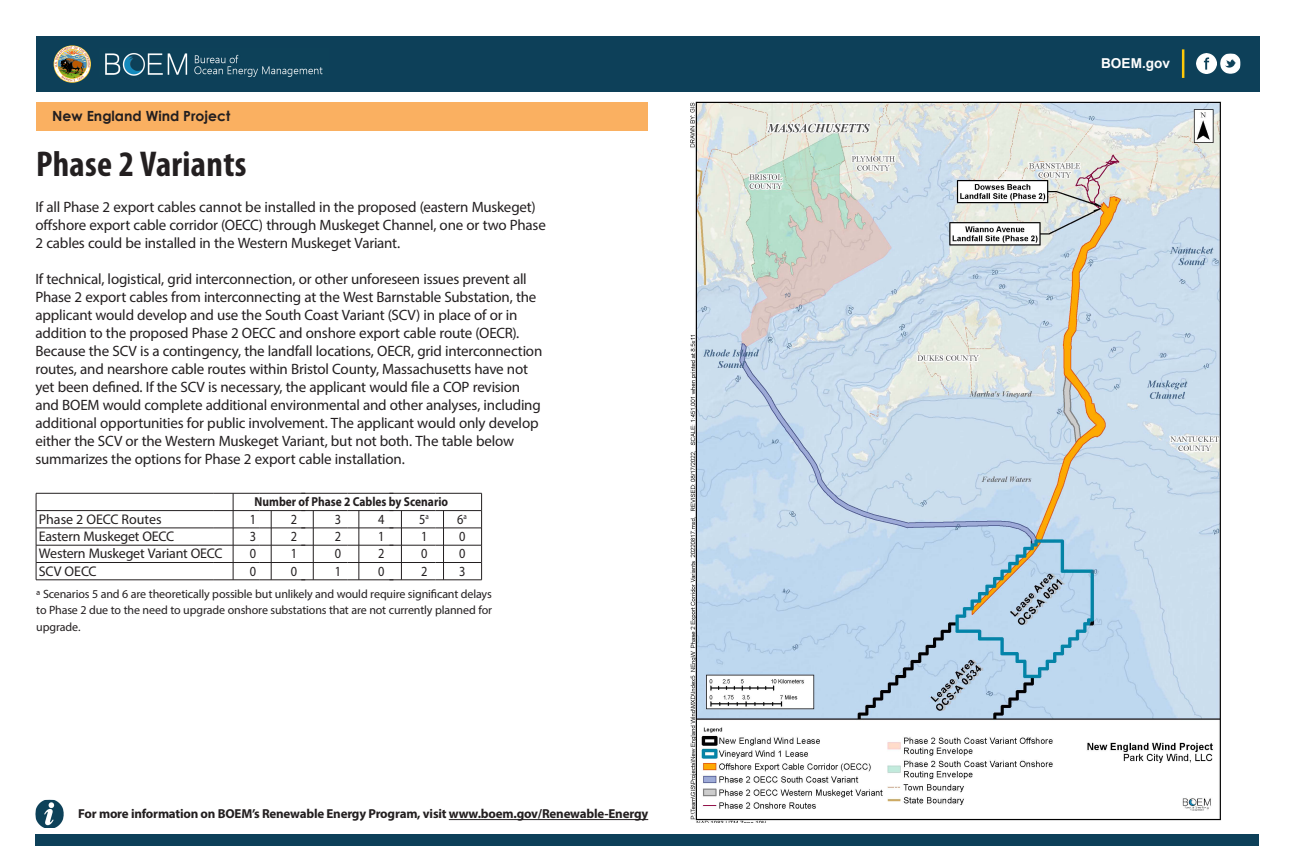
<style>
.page{position:relative;width:1296px;height:864px;background:#fff}
.page>*{position:absolute;margin:0;border:0;box-sizing:border-box;transform-origin:0 0}
.t1{font:700 condensed 36px "Myriad Pro";letter-spacing:.01em;color:#231f20}
.t2{font:15px/18px "Myriad Pro";letter-spacing:-.01em;color:#231f20}
._30PT{font:14px "Myriad Pro";letter-spacing:-.015em;color:#231f20}
._30PT-2{font:14px "Myriad Pro";letter-spacing:-.015em;color:#231f20;scale:.88 1}
.t3{font:700 14px "Century Gothic";color:#231f20}
.t4{font:700 13.65px "Arial";color:#fff}
.t5{font:700 13px "Myriad Pro";letter-spacing:-.015em;color:#231f20}
.t6{font:700 13px "Myriad Pro";letter-spacing:-.015em;color:#231f20;scale:.88 1}
.t7{font:12px/16.5px "Myriad Pro";letter-spacing:-.015em;color:#231f20;text-align:justify}
</style>
<div class="page">
<img style="left:690px;top:101px;width:531px;height:721px">
<hr style="left:36px;top:493px;width:177px;height:1px;background:#231f20">
<hr style="left:213px;top:493px;width:46px;height:1px;background:#231f20">
<hr style="left:259px;top:493px;width:46px;height:1px;background:#231f20">
<hr style="left:301px;top:493px;width:46px;height:1px;background:#231f20">
<hr style="left:347px;top:493px;width:46px;height:1px;background:#231f20">
<hr style="left:389px;top:493px;width:47px;height:1px;background:#231f20">
<hr style="left:436px;top:493px;width:46px;height:1px;background:#231f20">
<hr style="left:36px;top:511px;width:177px;height:1px;background:#231f20">
<hr style="left:213px;top:511px;width:46px;height:1px;background:#231f20">
<hr style="left:259px;top:511px;width:46px;height:1px;background:#231f20">
<hr style="left:301px;top:511px;width:46px;height:1px;background:#231f20">
<hr style="left:347px;top:511px;width:46px;height:1px;background:#231f20">
<hr style="left:389px;top:511px;width:47px;height:1px;background:#231f20">
<hr style="left:436px;top:511px;width:46px;height:1px;background:#231f20">
<svg style="left:36px;top:493px;width:1px;height:87px"></svg>
<svg style="left:233px;top:493px;width:1px;height:87px"></svg>
<svg style="left:271px;top:511px;width:1px;height:69px"></svg>
<svg style="left:313px;top:511px;width:1px;height:69px"></svg>
<svg style="left:359px;top:511px;width:1px;height:69px"></svg>
<svg style="left:401px;top:511px;width:1px;height:69px"></svg>
<svg style="left:443px;top:512px;width:1px;height:68px"></svg>
<svg style="left:482px;top:493px;width:1px;height:87px"></svg>
<hr style="left:36px;top:528px;width:177px;height:1px;background:#231f20">
<hr style="left:213px;top:528px;width:46px;height:1px;background:#231f20">
<hr style="left:259px;top:528px;width:46px;height:1px;background:#231f20">
<hr style="left:301px;top:528px;width:46px;height:1px;background:#231f20">
<hr style="left:347px;top:528px;width:46px;height:1px;background:#231f20">
<hr style="left:389px;top:528px;width:47px;height:1px;background:#231f20">
<hr style="left:436px;top:528px;width:46px;height:1px;background:#231f20">
<hr style="left:36px;top:545px;width:177px;height:1px;background:#231f20">
<hr style="left:213px;top:545px;width:46px;height:1px;background:#231f20">
<hr style="left:259px;top:545px;width:46px;height:1px;background:#231f20">
<hr style="left:301px;top:545px;width:46px;height:1px;background:#231f20">
<hr style="left:347px;top:545px;width:46px;height:1px;background:#231f20">
<hr style="left:389px;top:545px;width:47px;height:1px;background:#231f20">
<hr style="left:436px;top:545px;width:46px;height:1px;background:#231f20">
<hr style="left:36px;top:562px;width:177px;height:1px;background:#231f20">
<hr style="left:213px;top:562px;width:46px;height:1px;background:#231f20">
<hr style="left:259px;top:562px;width:46px;height:1px;background:#231f20">
<hr style="left:301px;top:562px;width:46px;height:1px;background:#231f20">
<hr style="left:347px;top:562px;width:46px;height:1px;background:#231f20">
<hr style="left:389px;top:562px;width:47px;height:1px;background:#231f20">
<hr style="left:436px;top:562px;width:46px;height:1px;background:#231f20">
<hr style="left:36px;top:580px;width:177px;height:1px;background:#231f20">
<hr style="left:213px;top:580px;width:46px;height:1px;background:#231f20">
<hr style="left:259px;top:580px;width:46px;height:1px;background:#231f20">
<hr style="left:301px;top:580px;width:46px;height:1px;background:#231f20">
<hr style="left:347px;top:580px;width:46px;height:1px;background:#231f20">
<hr style="left:389px;top:580px;width:47px;height:1px;background:#231f20">
<hr style="left:436px;top:580px;width:46px;height:1px;background:#231f20">
<div style="left:36px;top:36px;width:1223px;height:55px;background:#0d4059"></div>
<img style="left:1197px;top:54px;width:20px;height:20px">
<img style="left:1220px;top:54px;width:20px;height:20px">
<hr style="left:1182px;top:49px;width:2px;height:29px;background:#ffc908">
<img style="left:105px;top:53px;width:218px;height:24px">
<svg style="left:54px;top:45px;width:37px;height:38px"></svg>
<svg style="left:55px;top:46px;width:35px;height:36px"></svg>
<div style="left:36px;top:102px;width:612px;height:28px;background:#fab061"></div>
<div style="left:35px;top:834px;width:1224px;height:12px;background:#0d4059"></div>
<img style="left:35px;top:800px;width:29px;height:28px">
<hr style="left:449px;top:819px;width:199px;height:1px;background:#231f20">
<p class="t3" style="left:52px;top:105px;width:180px">New England Wind Project</p>
<p class="t1" style="left:36px;top:141px;width:212px">Phase 2 Variants</p>
<p class="t2" style="left:35px;top:198px;width:512px">If all Phase 2 export cables cannot be installed in the proposed (eastern Muskeget) offshore export cable corridor (OECC) through Muskeget Channel, one or two Phase<br>2 cables could be installed in the Western Muskeget Variant.</p>
<p class="t2" style="left:35px;top:270px;width:508px">If technical, logistical, grid interconnection, or other unforeseen issues prevent all Phase 2 export cables from interconnecting at the West Barnstable Substation, the applicant would develop and use the South Coast Variant (SCV) in place of or in addition to the proposed Phase 2 OECC and onshore export cable route (OECR).<br>Because the SCV is a contingency, the landfall locations, OECR, grid interconnection routes, and nearshore cable routes within Bristol County, Massachusetts have not yet been defined. If the SCV is necessary, the applicant would file a COP revision and BOEM would complete additional environmental and other analyses, including additional opportunities for public involvement. The applicant would only develop either the SCV or the Western Muskeget Variant, but not both. The table below summarizes the options for Phase 2 export cable installation.</p>
<p class="t6" style="left:255px;top:493px;width:221px">Number of Phase 2 Cables by Scenario</p>
<p class="_30PT" style="left:39px;top:510px;width:124px">Phase 2 OECC Routes</p>
<p class="_30PT-2" style="left:250px;top:510px;width:9px">1</p>
<p class="_30PT-2" style="left:291px;top:510px;width:9px">2</p>
<p class="_30PT-2" style="left:335px;top:510px;width:9px">3</p>
<p class="_30PT-2" style="left:378px;top:510px;width:9px">4</p>
<p class="_30PT-2" style="left:419px;top:510px;width:13px">5<sup>a</sup></p>
<p class="_30PT-2" style="left:457px;top:510px;width:13px">6<sup>a</sup></p>
<p class="_30PT" style="left:39px;top:528px;width:137px">Eastern Muskeget OECC</p>
<p class="_30PT-2" style="left:250px;top:528px;width:9px">3</p>
<p class="_30PT-2" style="left:291px;top:528px;width:9px">2</p>
<p class="_30PT-2" style="left:335px;top:528px;width:9px">2</p>
<p class="_30PT-2" style="left:378px;top:528px;width:9px">1</p>
<p class="_30PT-2" style="left:421px;top:528px;width:9px">1</p>
<p class="_30PT-2" style="left:459px;top:528px;width:9px">0</p>
<p class="_30PT" style="left:39px;top:545px;width:185px">Western Muskeget Variant OECC</p>
<p class="_30PT-2" style="left:250px;top:545px;width:9px">0</p>
<p class="_30PT-2" style="left:291px;top:545px;width:9px">1</p>
<p class="_30PT-2" style="left:335px;top:545px;width:9px">0</p>
<p class="_30PT-2" style="left:378px;top:545px;width:9px">2</p>
<p class="_30PT-2" style="left:421px;top:545px;width:9px">0</p>
<p class="_30PT-2" style="left:459px;top:545px;width:9px">0</p>
<p class="_30PT" style="left:39px;top:562px;width:59px">SCV OECC</p>
<p class="_30PT-2" style="left:250px;top:562px;width:9px">0</p>
<p class="_30PT-2" style="left:291px;top:562px;width:9px">0</p>
<p class="_30PT-2" style="left:335px;top:562px;width:9px">1</p>
<p class="_30PT-2" style="left:378px;top:562px;width:9px">0</p>
<p class="_30PT-2" style="left:421px;top:562px;width:9px">2</p>
<p class="_30PT-2" style="left:459px;top:562px;width:9px">3</p>
<p class="t7" style="left:36px;top:585px;width:457px">a Scenarios 5 and 6 are theoretically possible but unlikely and would require significant delays to Phase 2 due to the need to upgrade onshore substations that are not currently planned for upgrade.</p>
<p class="t5" style="left:78px;top:805px;width:572px">For more information on BOEM’s Renewable Energy Program, visit www.boem.gov/Renewable-Energy</p>
<p class="t4" style="left:1101px;top:54px;width:70px">BOEM.gov</p>
</div>
